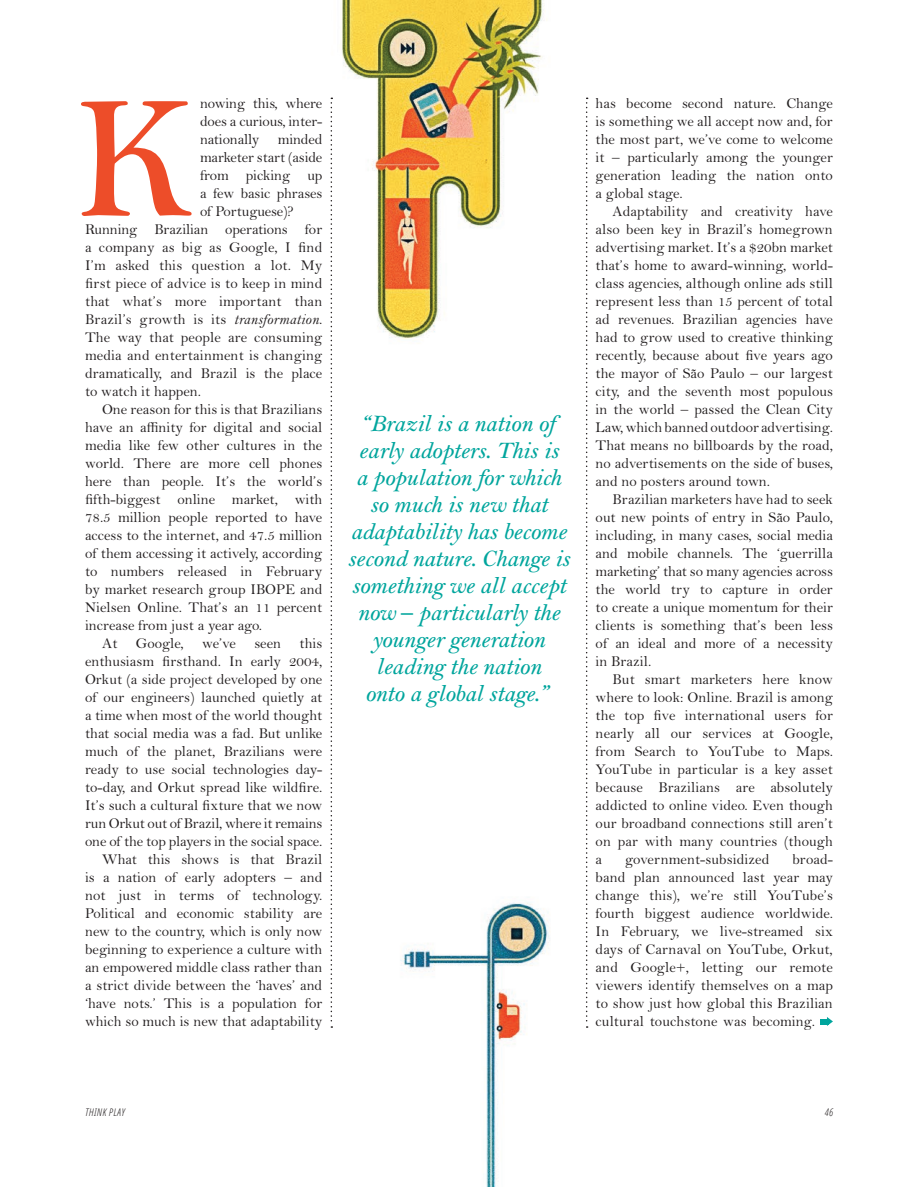
<style>
.page{position:relative;width:918px;height:1188px;background:#fff}
.page>*{position:absolute;margin:0;border:0;box-sizing:border-box;transform-origin:0 0}
.Standfirst{font:italic 600 24px/27px "Bell MT Std";letter-spacing:-.01em;color:#00a59d;text-align:center}
.Feature_text_TABLET{font:15px/18px "Bell MT Std";color:#231f20;text-align:justify}
.Feature_first_para{font:15px/18px "Bell MT Std";letter-spacing:-.005em;color:#231f20;text-align:justify}
.t1{font:italic 300 condensed 10.5px "Open Sans";letter-spacing:.05em;color:#231f20}
.s1{font-style:italic}
</style>
<div class="page">
<img style="left:330px;top:0;width:259px;height:1186px">
<svg style="left:81px;top:101px;width:111px;height:115px"></svg>
<svg style="left:586px;top:98px;width:2px;height:930px"></svg>
<svg style="left:331px;top:98px;width:1px;height:930px"></svg>
<svg style="left:827px;top:1017px;width:6px;height:9px"></svg>
<div style="left:821px;top:1019px;width:8px;height:5px;background:#00a59d"></div>
<p class="Feature_first_para" style="left:200px;top:94px;width:124px">nowing this, where does a curious, inter&shy;nationally minded marketer start (aside from picking up a few basic phrases of Portuguese)?</p>
<p class="Feature_first_para" style="left:85px;top:220px;width:239px">Running Brazilian operations for a company as big as Google, I find I’m asked this question a lot. My first piece of advice is to keep in mind that what’s more important than Brazil’s growth is its <span class="s1">transformation</span>.<br>The way that people are consuming media and entertainment is changing dramatically, and Brazil is the place to watch it happen.</p>
<p class="Feature_text_TABLET" style="left:85px;top:400px;width:239px;text-indent:17px">One reason for this is that Brazilians have an affinity for digital and social media like few other cultures in the world. There are more cell phones here than people. It’s the world’s fifth-biggest online market, with 78.5 million people reported to have access to the internet, and 47.5 million of them accessing it actively, according to numbers released in February by market research group IBOPE and Nielsen Online. That’s an 11 percent increase from just a year ago.</p>
<p class="Feature_text_TABLET" style="left:85px;top:634px;width:239px;text-indent:17px">At Google, we’ve seen this enthusiasm firsthand. In early 2004, Orkut (a side project developed by one of our engineers) launched quietly at a time when most of the world thought that social media was a fad. But unlike much of the planet, Brazilians were ready to use social technologies day&shy;to-day, and Orkut spread like wildfire.<br>It’s such a cultural fixture that we now run Orkut out of Brazil, where it remains one of the top players in the social space.</p>
<p class="Feature_text_TABLET" style="left:85px;top:850px;width:239px;text-indent:17px">What this shows is that Brazil is a nation of early adopters – and not just in terms of technology.<br>Political and economic stability are new to the country, which is only now beginning to experience a culture with an empowered middle class rather than a strict divide between the ‘haves’ and ‘have nots.’ This is a population for which so much is new that adaptability</p>
<p class="Standfirst" style="left:347px;top:410px;width:224px">“Brazil is a nation of early adopters. This is<br>a population for which so much is new that adaptability has become second nature. Change is something we all accept now – particularly the younger generation leading the nation<br>onto a global stage.”</p>
<p class="Feature_text_TABLET" style="left:596px;top:94px;width:239px">has become second nature. Change is something we all accept now and, for the most part, we’ve come to welcome it – particularly among the younger generation leading the nation onto a global stage.</p>
<p class="Feature_text_TABLET" style="left:596px;top:202px;width:239px;text-indent:17px">Adaptability and creativity have also been key in Brazil’s homegrown advertising market. It’s a $20bn market that’s home to award-winning, world&shy;class agencies, although online ads still represent less than 15 percent of total ad revenues. Brazilian agencies have had to grow used to creative thinking recently, because about five years ago the mayor of São Paulo – our largest city, and the seventh most populous in the world – passed the Clean City Law, which banned outdoor advertising.<br>That means no billboards by the road, no advertisements on the side of buses, and no posters around town.</p>
<p class="Feature_text_TABLET" style="left:596px;top:490px;width:239px;text-indent:17px">Brazilian marketers have had to seek out new points of entry in São Paulo, including, in many cases, social media and mobile channels. The ‘guerrilla marketing’ that so many agencies across the world try to capture in order to create a unique momentum for their clients is something that’s been less of an ideal and more of a necessity in Brazil.</p>
<p class="Feature_text_TABLET" style="left:596px;top:670px;width:239px;text-indent:17px">But smart marketers here know where to look: Online. Brazil is among the top five international users for nearly all our services at Google, from Search to YouTube to Maps.<br>YouTube in particular is a key asset because Brazilians are absolutely addicted to online video. Even though our broadband connections still aren’t on par with many countries (though a</p>
<p class="Feature_text_TABLET" style="left:596px;top:850px;width:239px;text-indent:197px">broad&shy;band plan announced last year may change this), we’re still YouTube’s fourth biggest audience worldwide.<br>In February, we live-streamed six days of Carnaval on YouTube, Orkut, and Google+, letting our remote viewers identify themselves on a map to show just how global this Brazilian cultural touchstone was becoming.</p>
<p class="Feature_text_TABLET" style="left:625px;top:850px;width:146px">government-subsidized</p>
<p class="t1" style="left:85px;top:1105px;width:41px">THINK PLAY</p>
<p class="t1" style="left:825px;top:1105px;width:10px">46</p>
</div>
